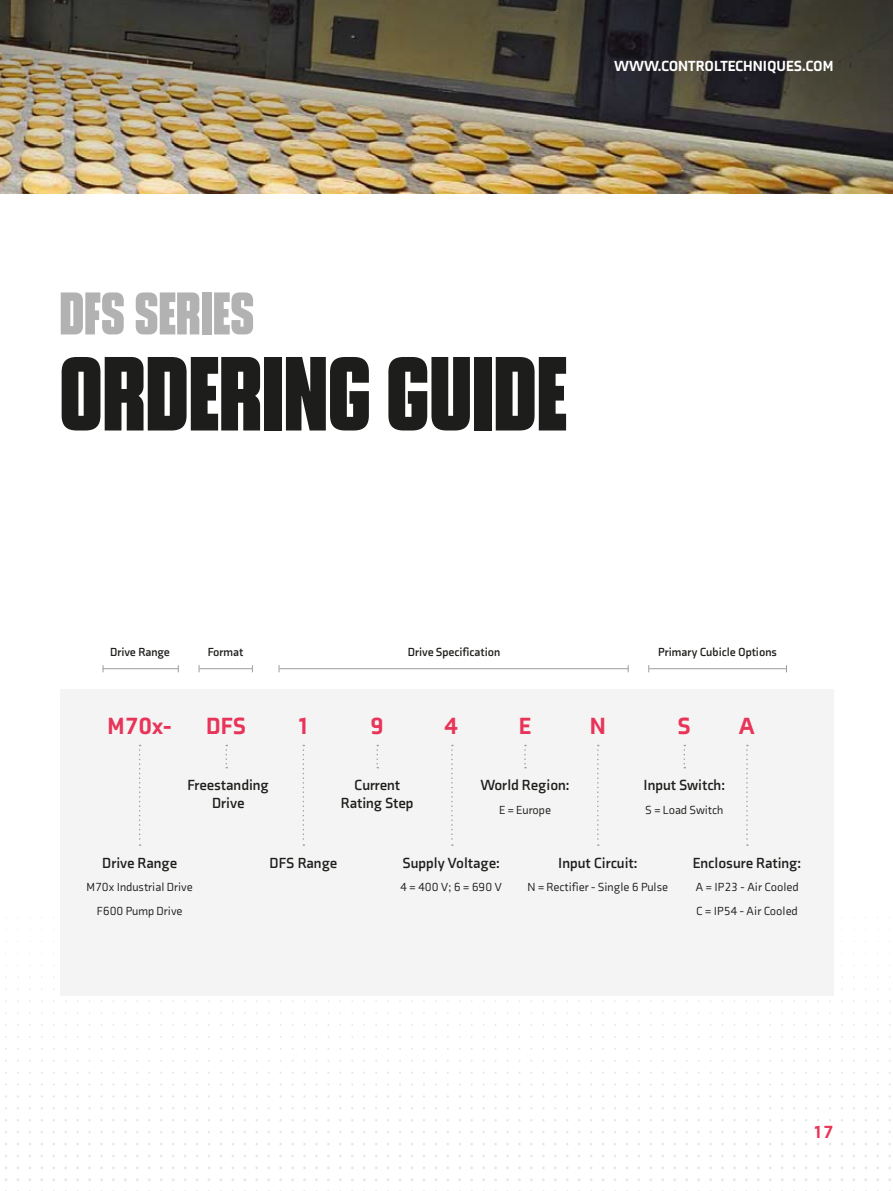
<style>
.page{position:relative;width:893px;height:1191px;background:#fff}
.page>*{position:absolute;margin:0;border:0;box-sizing:border-box;transform-origin:0 0}
.t1{font:105px "Blunt Con";color:#1d1d1b}
.t2{font:60px "Blunt Con";color:#b3b2b2}
.t3{font:900 24px "Axia";color:#e83458}
.t4{font:900 18px "Axia";color:#e83458}
.t5{font:700 15px/18px "Axia";color:#1d1d1b;text-align:center}
.t6{font:900 15px "Axia";color:#fff}
.t7{font:12px/23.5px "Axia";color:#1d1d1b;text-align:center}
.t8{font:700 12px "Axia";color:#1d1d1b}
</style>
<div class="page">
<img style="left:0;top:0;width:893px;height:194px">
<hr style="left:103px;top:668px;width:76px;height:1px;background:#9d9d9c">
<hr style="left:199px;top:668px;width:53px;height:1px;background:#9d9d9c">
<hr style="left:649px;top:668px;width:137px;height:1px;background:#9d9d9c">
<hr style="left:279px;top:668px;width:350px;height:1px;background:#9d9d9c">
<div style="left:60px;top:689px;width:773px;height:306px;background:#f4f4f4"></div>
<svg style="left:139px;top:744px;width:2px;height:102px"></svg>
<svg style="left:226px;top:744px;width:1px;height:24px"></svg>
<svg style="left:376px;top:744px;width:2px;height:24px"></svg>
<svg style="left:524px;top:744px;width:2px;height:24px"></svg>
<svg style="left:683px;top:744px;width:2px;height:24px"></svg>
<svg style="left:303px;top:744px;width:1px;height:102px"></svg>
<svg style="left:451px;top:744px;width:2px;height:102px"></svg>
<svg style="left:597px;top:744px;width:2px;height:102px"></svg>
<svg style="left:746px;top:744px;width:2px;height:102px"></svg>
<p class="t6" style="left:614px;top:56px;width:221px">WWW.CONTROLTECHNIQUES.COM</p>
<h2 class="t2" style="left:60px;top:286px;width:196px">DFS SERIES</h2>
<h1 class="t1" style="left:60px;top:346px;width:509px">ORDERING GUIDE</h1>
<p class="t8" style="left:110px;top:644px;width:61px">Drive Range</p>
<p class="t8" style="left:208px;top:644px;width:37px">Format</p>
<p class="t8" style="left:408px;top:644px;width:94px">Drive Specification</p>
<p class="t8" style="left:658px;top:644px;width:120px">Primary Cubicle Options</p>
<h3 class="t3" style="left:108px;top:711px;width:66px">M70x-</h3>
<h3 class="t3" style="left:206px;top:711px;width:41px">DFS</h3>
<h3 class="t3" style="left:296px;top:711px;width:15px">1</h3>
<h3 class="t3" style="left:370px;top:711px;width:15px">9</h3>
<h3 class="t3" style="left:444px;top:711px;width:15px">4</h3>
<h3 class="t3" style="left:519px;top:711px;width:14px">E</h3>
<h3 class="t3" style="left:590px;top:711px;width:18px">N</h3>
<h3 class="t3" style="left:678px;top:711px;width:15px">S</h3>
<h3 class="t3" style="left:739px;top:711px;width:17px">A</h3>
<p class="t5" style="left:187px;top:776px;width:83px">Freestanding<br>Drive</p>
<p class="t5" style="left:341px;top:776px;width:74px">Current<br>Rating Step</p>
<p class="t5" style="left:480px;top:776px;width:91px">World Region:</p>
<p class="t7" style="left:499px;top:798px;width:53px">E = Europe</p>
<p class="t5" style="left:644px;top:776px;width:83px">Input Switch:</p>
<p class="t7" style="left:645px;top:798px;width:80px">S = Load Switch</p>
<p class="t5" style="left:102px;top:853px;width:76px">Drive Range</p>
<p class="t7" style="left:87px;top:875px;width:108px">M70x Industrial Drive<br>F600 Pump Drive</p>
<p class="t5" style="left:270px;top:853px;width:69px">DFS Range</p>
<p class="t5" style="left:403px;top:853px;width:99px">Supply Voltage:</p>
<p class="t7" style="left:400px;top:875px;width:103px">4 = 400 V; 6 = 690 V</p>
<p class="t5" style="left:558px;top:853px;width:81px">Input Circuit:</p>
<p class="t7" style="left:527px;top:875px;width:142px">N = Rectifier - Single 6 Pulse</p>
<p class="t5" style="left:693px;top:853px;width:110px">Enclosure Rating:</p>
<p class="t7" style="left:695px;top:875px;width:105px;text-align:left">A = IP23 - Air Cooled<br>C = IP54 - Air Cooled</p>
<h3 class="t4" style="left:813px;top:1121px;width:22px">17</h3>
</div>
